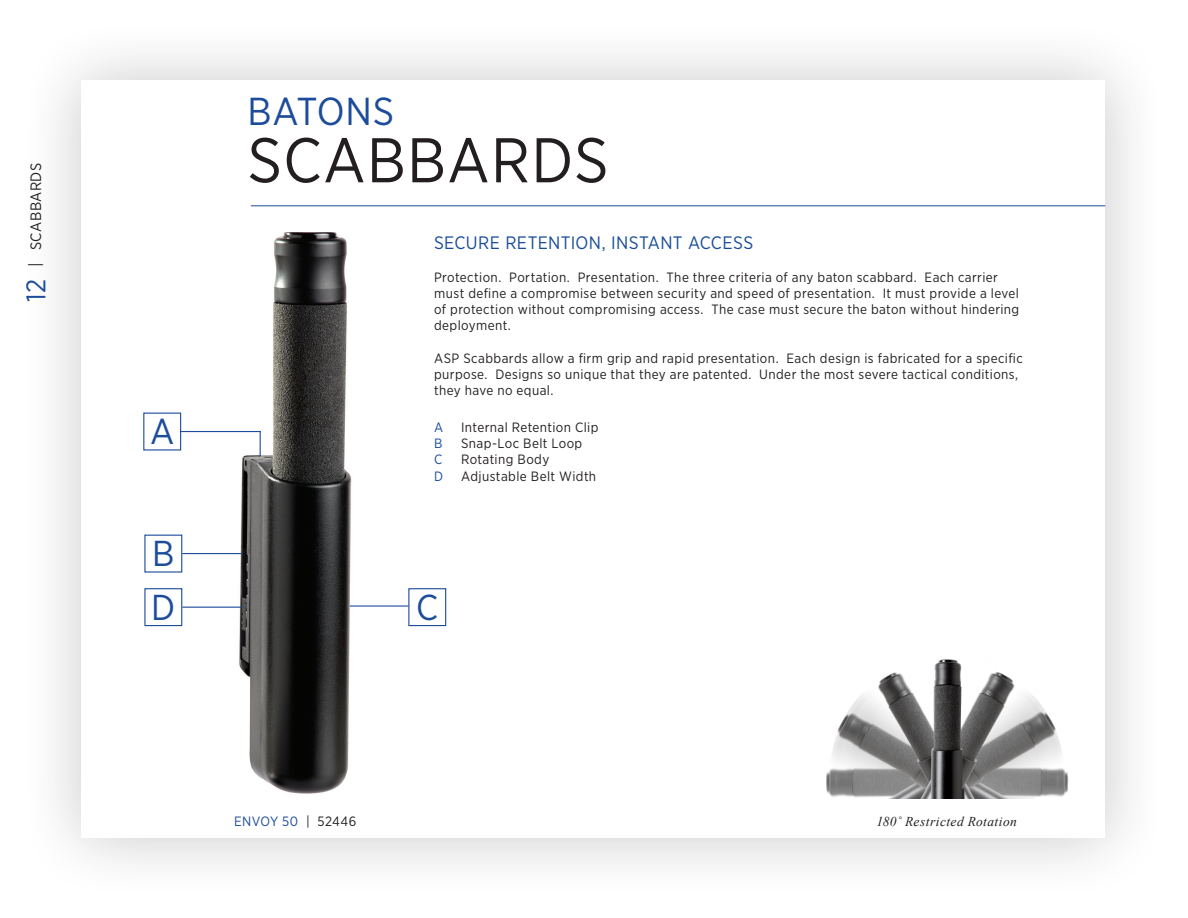
<style>
.page{position:relative;width:1188px;height:918px;background:#fff}
.page>*{position:absolute;margin:0;border:0;box-sizing:border-box;transform-origin:0 0}
.t1{font:63px "Gotham Narrow";letter-spacing:.02em;color:#231f20}
.t2{font:39px "Gotham Narrow";letter-spacing:.02em;color:#1c4c9a}
.t3{font:36px "Gotham Narrow";color:#1c4c9a}
.Subhead_2{font:18px "Gotham Narrow";letter-spacing:.02em;color:#184c99}
.t4{font:15px "Gotham Narrow";letter-spacing:.03em;color:#231f20}
.Body_Copy{font:13.5px/16.2px "Gotham Narrow";letter-spacing:.03em;color:#231f20}
.Captions_ALL_CAP_8PT{font:italic 13.5px "Times New Roman";letter-spacing:.03em;color:#231f20}
.Captions_ALL_CAP_8PT-2{font:13.5px "Gotham Narrow";letter-spacing:.025em;color:#1c4c9a}
.Body_Copy-2{font:13.5px "Gotham Narrow";color:#184c99}
.s1{font-size:27px;color:#1c4c9a}
.s2{font-size:16.5px}
.s3{color:#231f20}
</style>
<div class="page">
<div style="left:18px;top:17px;width:1151px;height:884px;background:#231f20;opacity:.25"></div>
<div style="left:81px;top:80px;width:1024px;height:758px;background:#fff"></div>
<img style="left:203px;top:232px;width:149px;height:562px">
<hr style="left:350px;top:605px;width:58px;height:2px;background:#1c4c9a">
<svg style="left:260px;top:432px;width:1px;height:24px"></svg>
<div style="left:143px;top:413px;width:38px;height:38px;border:1px solid #1c4c9a"></div>
<img style="left:826px;top:659px;width:243px;height:139px">
<hr style="left:251px;top:205px;width:854px;height:1px;background:#1c4c9a">
<div style="left:408px;top:588px;width:38px;height:38px;border:1px solid #1c4c9a"></div>
<hr style="left:180px;top:431px;width:81px;height:1px;background:#1c4c9a">
<hr style="left:182px;top:607px;width:59px;height:1px;background:#1c4c9a">
<hr style="left:182px;top:553px;width:59px;height:1px;background:#1c4c9a">
<div style="left:144px;top:588px;width:38px;height:38px;border:1px solid #1c4c9a"></div>
<p class="t4" style="left:26px;top:302px;width:140px;rotate:-90deg"><span class="s1">12</span> <span class="s2">|</span> SCABBARDS</p>
<p class="t2" style="left:248px;top:87px;width:148px">BATONS</p>
<p class="t1" style="left:248px;top:121px;width:363px">SCABBARDS</p>
<p class="t3" style="left:150px;top:409px;width:26px">A</p>
<p class="t3" style="left:152px;top:531px;width:24px">B</p>
<p class="Subhead_2" style="left:434px;top:232px;width:321px">SECURE RETENTION, INSTANT ACCESS</p>
<p class="Body_Copy" style="left:434px;top:268px;width:587px">Protection. Portation. Presentation. The three criteria of any baton scabbard. Each carrier must define a compromise between security and speed of presentation. It must provide a level of protection without compromising access. The case must secure the baton without hindering deployment.</p>
<p class="Body_Copy" style="left:434px;top:349px;width:590px">ASP Scabbards allow a firm grip and rapid presentation. Each design is fabricated for a specific purpose. Designs so unique that they are patented. Under the most severe tactical conditions, they have no equal.</p>
<p class="Body_Copy-2" style="left:434px;top:419px;width:11px">A</p>
<p class="Body_Copy" style="left:461px;top:419px;width:139px">Internal Retention Clip</p>
<p class="Body_Copy-2" style="left:434px;top:435px;width:10px">B</p>
<p class="Body_Copy" style="left:461px;top:435px;width:123px">Snap-Loc Belt Loop</p>
<p class="Body_Copy-2" style="left:434px;top:451px;width:10px">C</p>
<p class="Body_Copy" style="left:461px;top:451px;width:90px">Rotating Body</p>
<p class="Body_Copy-2" style="left:434px;top:468px;width:11px">D</p>
<p class="Body_Copy" style="left:461px;top:468px;width:137px">Adjustable Belt Width</p>
<p class="t3" style="left:151px;top:585px;width:26px">D</p>
<p class="t3" style="left:416px;top:585px;width:24px">C</p>
<p class="Captions_ALL_CAP_8PT-2" style="left:234px;top:813px;width:124px">ENVOY 50 <span class="s3">| 52446</span></p>
<p class="Captions_ALL_CAP_8PT" style="left:876px;top:812px;width:142px">180˚ Restricted Rotation</p>
</div>
